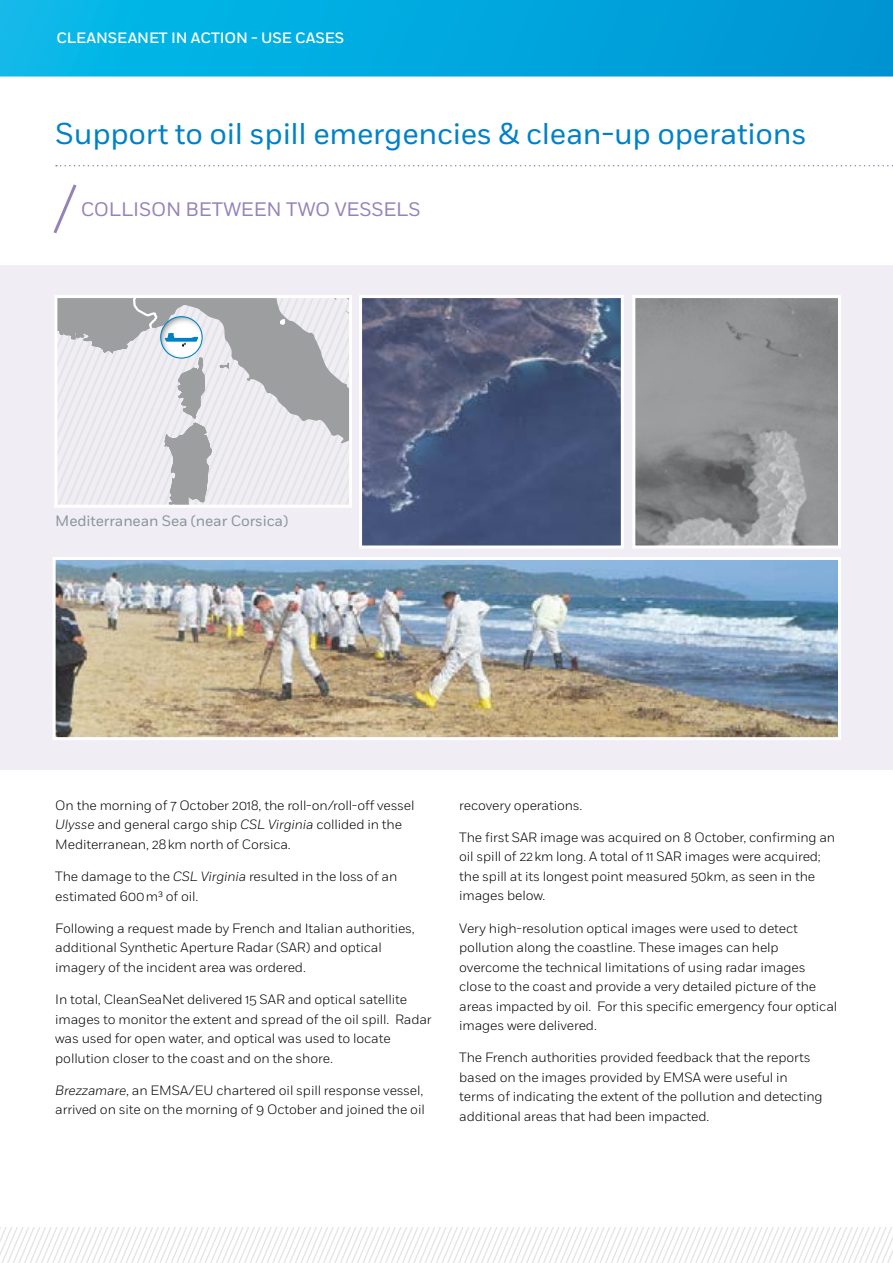
<style>
.page{position:relative;width:893px;height:1263px;background:#fff}
.page>*{position:absolute;margin:0;border:0;box-sizing:border-box;transform-origin:0 0}
.t1{font:30px "Fort";letter-spacing:-.01em;color:#0081c7}
.t2{font:19.5px "Fort";letter-spacing:-.01em;color:#9583b8}
.t3{font:15px "Fort";letter-spacing:-.01em;color:#89969d}
.t4{font:500 15px "Fort";letter-spacing:-.01em;color:#fff}
.t5{font:300 13.5px/19.5px "Fort";letter-spacing:-.01em;color:#000}
.s1{font-style:italic}
</style>
<div class="page">
<svg style="left:0;top:0;width:893px;height:77px;background:#02a8de"></svg>
<div style="left:0;top:265px;width:893px;height:505px;background:#f0edf5"></div>
<hr style="left:892px;top:265px;width:1px;height:505px;background:#9583b8">
<svg style="left:56px;top:165px;width:837px;height:1px"></svg>
<img style="left:363px;top:299px;width:257px;height:245px">
<div style="left:359px;top:295px;width:265px;height:253px;border:3px solid #fff"></div>
<div style="left:54px;top:295px;width:298px;height:213px;border:3px solid #fff"></div>
<img style="left:636px;top:299px;width:201px;height:245px">
<div style="left:632px;top:295px;width:209px;height:253px;border:3px solid #fff"></div>
<img style="left:57px;top:561px;width:780px;height:175px">
<div style="left:53px;top:557px;width:788px;height:183px;border:3px solid #fff"></div>
<svg style="left:53px;top:184px;width:24px;height:50px"></svg>
<svg style="left:0;top:1227px;width:893px;height:36px"></svg>
<svg style="left:56px;top:297px;width:295px;height:209px"></svg>
<p class="t4" style="left:56px;top:29px;width:289px">CLEANSEANET IN ACTION - USE CASES</p>
<h1 class="t1" style="left:55px;top:115px;width:753px">Support to oil spill emergencies &amp; clean-up operations</h1>
<h2 class="t2" style="left:81px;top:198px;width:341px">COLLISON BETWEEN TWO VESSELS</h2>
<p class="t3" style="left:55px;top:512px;width:234px">Mediterranean Sea (near Corsica)</p>
<p class="t5" style="left:55px;top:795px;width:361px">On the morning of 7 October 2018, the roll-on/roll-off vessel<br><span class="s1">Ulysse</span> and general cargo ship <span class="s1">CSL Virginia</span> collided in the<br>Mediterranean, 28 km north of Corsica.</p>
<p class="t5" style="left:55px;top:867px;width:344px">The damage to the <span class="s1">CSL Virginia</span> resulted in the loss of an estimated 600 m³ of oil.</p>
<p class="t5" style="left:55px;top:918px;width:361px">Following a request made by French and Italian authorities, additional Synthetic Aperture Radar (SAR) and optical imagery of the incident area was ordered.</p>
<p class="t5" style="left:55px;top:990px;width:378px">In total, CleanSeaNet delivered 15 SAR and optical satellite images to monitor the extent and spread of the oil spill. Radar was used for open water, and optical was used to locate pollution closer to the coast and on the shore.</p>
<p class="t5" style="left:55px;top:1080px;width:371px"><span class="s1">Brezzamare</span>, an EMSA/EU chartered oil spill response vessel, arrived on site on the morning of 9 October and joined the oil</p>
<p class="t5" style="left:459px;top:795px;width:125px">recovery operations.</p>
<p class="t5" style="left:459px;top:827px;width:378px">The first SAR image was acquired on 8 October, confirming an oil spill of 22 km long. A total of 11 SAR images were acquired; the spill at its longest point measured 50km, as seen in the images below.</p>
<p class="t5" style="left:459px;top:918px;width:380px">Very high-resolution optical images were used to detect pollution along the coastline. These images can help overcome the technical limitations of using radar images close to the coast and provide a very detailed picture of the areas impacted by oil. For this specific emergency four optical images were delivered.</p>
<p class="t5" style="left:459px;top:1048px;width:365px">The French authorities provided feedback that the reports based on the images provided by EMSA were useful in terms of indicating the extent of the pollution and detecting additional areas that had been impacted.</p>
</div>
